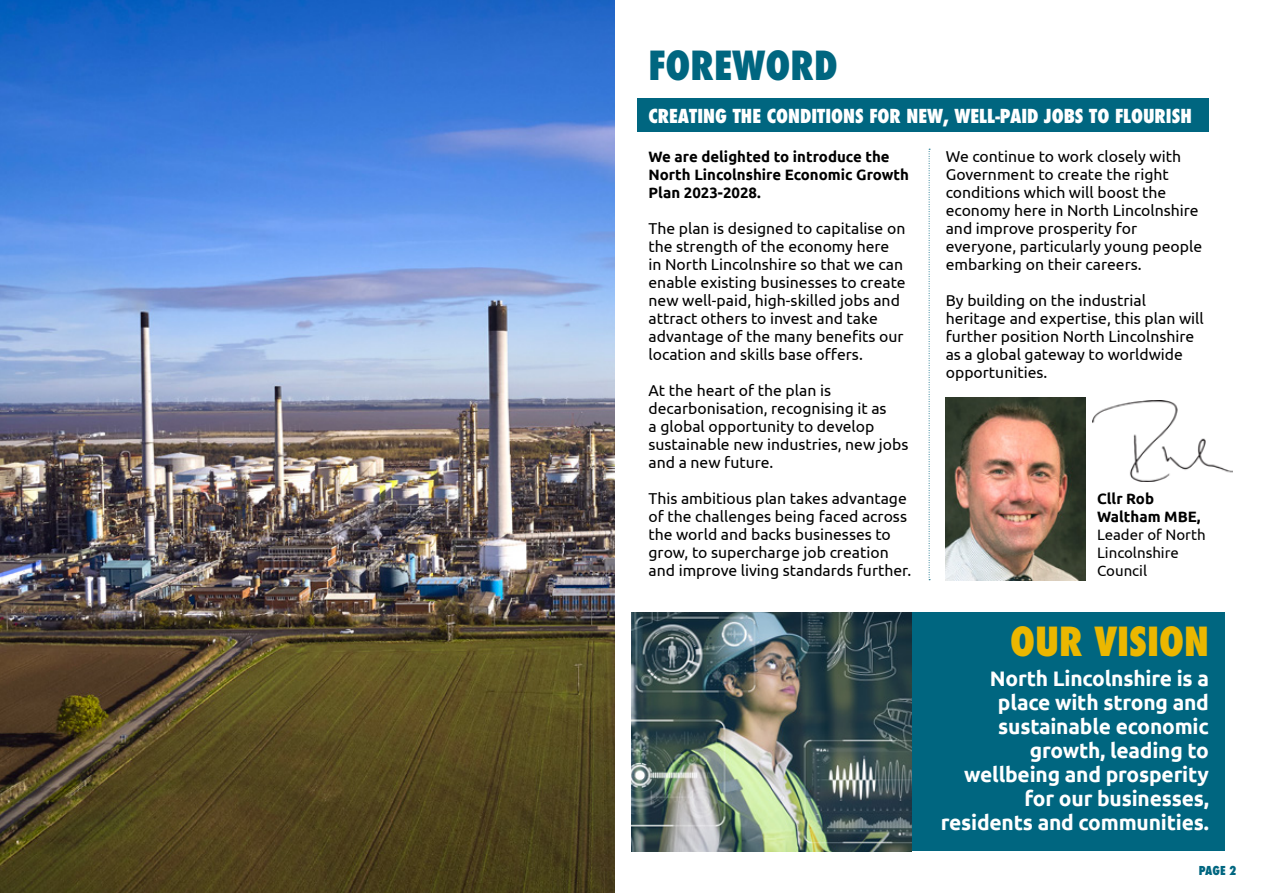
<style>
.page{position:relative;width:1263px;height:893px;background:#fff}
.page>*{position:absolute;margin:0;border:0;box-sizing:border-box;transform-origin:0 0}
.t1{font:800 condensed 39px "Futura";color:#ebb700}
.t2{font:800 condensed 39px "Futura";color:#006680}
.t3{font:700 21px/24px "Ubuntu";letter-spacing:-.01em;color:#fff;text-align:right}
.t4{font:800 condensed 18.75px "Futura";color:#fff}
.t5{font:15.75px/18px "Ubuntu";color:#000}
.t6{font:700 15px/18px "Ubuntu";color:#000}
.t7{font:15px/18px "Ubuntu";color:#000}
.t8{font:800 condensed 12px "Futura";color:#006680}
</style>
<div class="page">
<div style="left:638px;top:99px;width:571px;height:33px;background:#006680"></div>
<img style="left:0;top:0;width:614px;height:893px">
<div style="left:631px;top:612px;width:594px;height:239px;background:#006680"></div>
<img style="left:631px;top:612px;width:281px;height:239px">
<img style="left:946px;top:397px;width:139px;height:183px">
<img style="left:1093px;top:400px;width:139px;height:81px">
<svg style="left:929px;top:149px;width:1px;height:431px"></svg>
<h1 class="t2" style="left:648px;top:39px;width:191px">FOREWORD</h1>
<p class="t4" style="left:648px;top:103px;width:545px">CREATING THE CONDITIONS FOR NEW, WELL-PAID JOBS TO FLOURISH</p>
<p class="t6" style="left:648px;top:147px;width:262px">We are delighted to introduce the<br>North Lincolnshire Economic Growth<br>Plan 2023-2028.</p>
<p class="t5" style="left:648px;top:219px;width:259px">The plan is designed to capitalise on the strength of the economy here in North Lincolnshire so that we can enable existing businesses to create new well-paid, high-skilled jobs and attract others to invest and take advantage of the many benefits our location and skills base offers.</p>
<p class="t5" style="left:648px;top:381px;width:262px">At the heart of the plan is decarbonisation, recognising it as<br>a global opportunity to develop sustainable new industries, new jobs and a new future.</p>
<p class="t5" style="left:648px;top:489px;width:264px">This ambitious plan takes advantage of the challenges being faced across the world and backs businesses to grow, to supercharge job creation and improve living standards further.</p>
<p class="t5" style="left:946px;top:147px;width:258px">We continue to work closely with<br>Government to create the right conditions which will boost the economy here in North Lincolnshire and improve prosperity for everyone, particularly young people embarking on their careers.</p>
<p class="t5" style="left:946px;top:291px;width:260px">By building on the industrial heritage and expertise, this plan will further position North Lincolnshire as a global gateway to worldwide opportunities.</p>
<p class="t6" style="left:1097px;top:489px;width:105px">Cllr Rob<br>Waltham MBE,</p>
<p class="t7" style="left:1097px;top:525px;width:110px">Leader of North<br>Lincolnshire<br>Council</p>
<h1 class="t1" style="left:1010px;top:615px;width:200px">OUR VISION</h1>
<h2 class="t3" style="left:941px;top:666px;width:270px">North Lincolnshire is a place with strong and sustainable economic growth, leading to wellbeing and prosperity for our businesses, residents and communities.</h2>
<p class="t8" style="left:1199px;top:863px;width:39px">PAGE 2</p>
</div>
